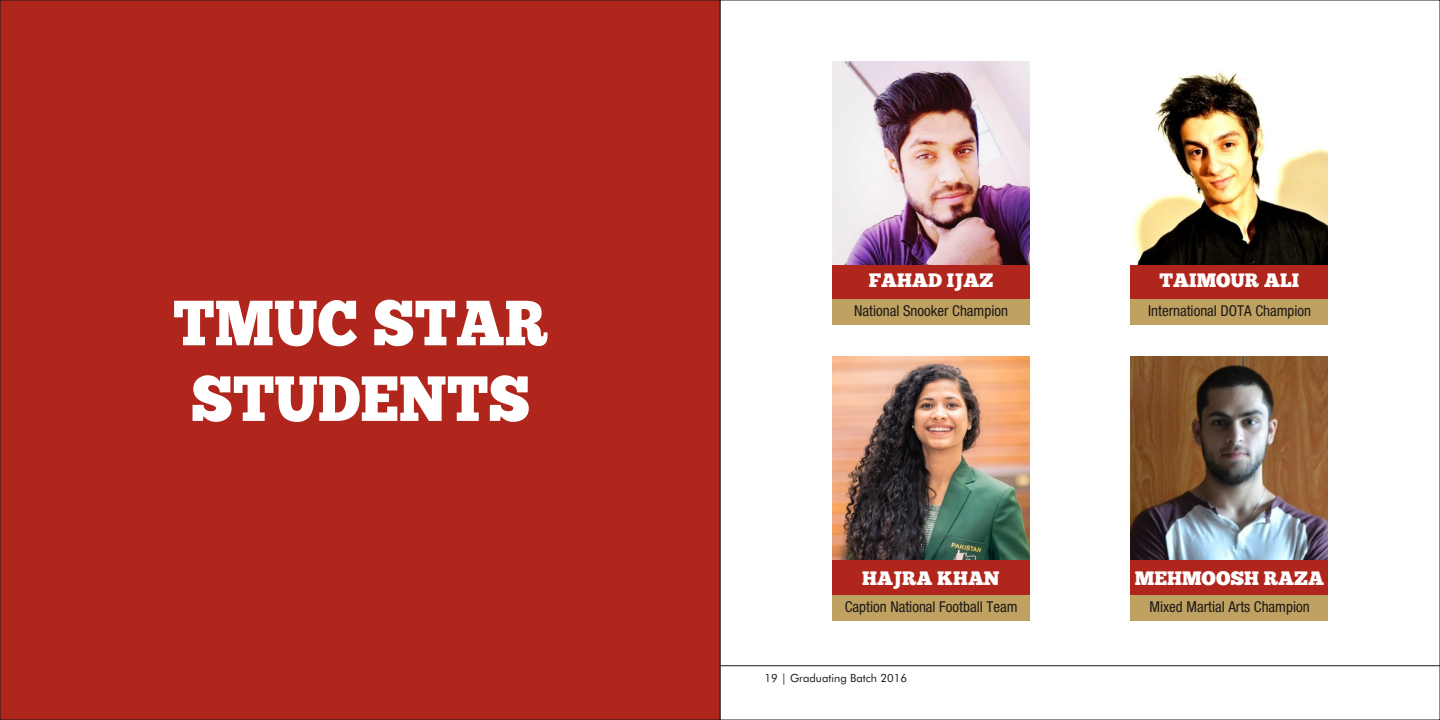
<style>
.page{position:relative;width:1440px;height:720px;background:#fff}
.page>*{position:absolute;margin:0;border:0;box-sizing:border-box;transform-origin:0 0}
.t1{font:63.75px/75.6px "Chunk Five Ex";color:#fff;scale:.93 1}
.t2{font:19.38px "Chunk Five Ex";color:#fff}
.t3{font:15px "Heavenetica Cond 5 SH";color:#1f1a17}
.t4{font:11.25px "Futura BT";color:#1f1a17}
</style>
<div class="page">
<img style="left:832px;top:62px;width:197px;height:203px">
<img style="left:1132px;top:71px;width:196px;height:194px">
<img style="left:832px;top:357px;width:197px;height:203px">
<img style="left:1131px;top:357px;width:197px;height:203px">
<div style="left:832px;top:265px;width:197px;height:35px;background:#b0261c"></div>
<div style="left:1131px;top:265px;width:197px;height:35px;background:#b0261c"></div>
<div style="left:832px;top:300px;width:197px;height:25px;background:#bfa161"></div>
<div style="left:1131px;top:300px;width:197px;height:25px;background:#bfa161"></div>
<div style="left:832px;top:560px;width:197px;height:35px;background:#b0261c"></div>
<div style="left:1131px;top:560px;width:197px;height:35px;background:#b0261c"></div>
<div style="left:832px;top:595px;width:197px;height:25px;background:#bfa161"></div>
<div style="left:1131px;top:595px;width:197px;height:25px;background:#bfa161"></div>
<div style="left:0;top:0;width:720px;height:720px;background:#b0261c"></div>
<hr style="left:720px;top:665px;width:720px;height:1px;background:#1f1a17">
<h1 class="t1" style="left:173px;top:292px;width:405px">TMUC STAR<br>STUDENTS</h1>
<p class="t2" style="left:869px;top:272px;width:126px">FAHAD IJAZ</p>
<p class="t3" style="left:854px;top:301px;width:155px">National Snooker Champion</p>
<p class="t2" style="left:1160px;top:272px;width:141px">TAIMOUR ALI</p>
<p class="t3" style="left:1148px;top:301px;width:165px">International DOTA Champion</p>
<p class="t2" style="left:862px;top:571px;width:139px">HAJRA KHAN</p>
<p class="t2" style="left:1135px;top:570px;width:191px">MEHMOOSH RAZA</p>
<p class="t3" style="left:845px;top:597px;width:174px">Caption National Football Team</p>
<p class="t3" style="left:1150px;top:597px;width:162px">Mixed Martial Arts Champion</p>
<p class="t4" style="left:764px;top:674px;width:144px">19 | Graduating Batch 2016</p>
</div>
